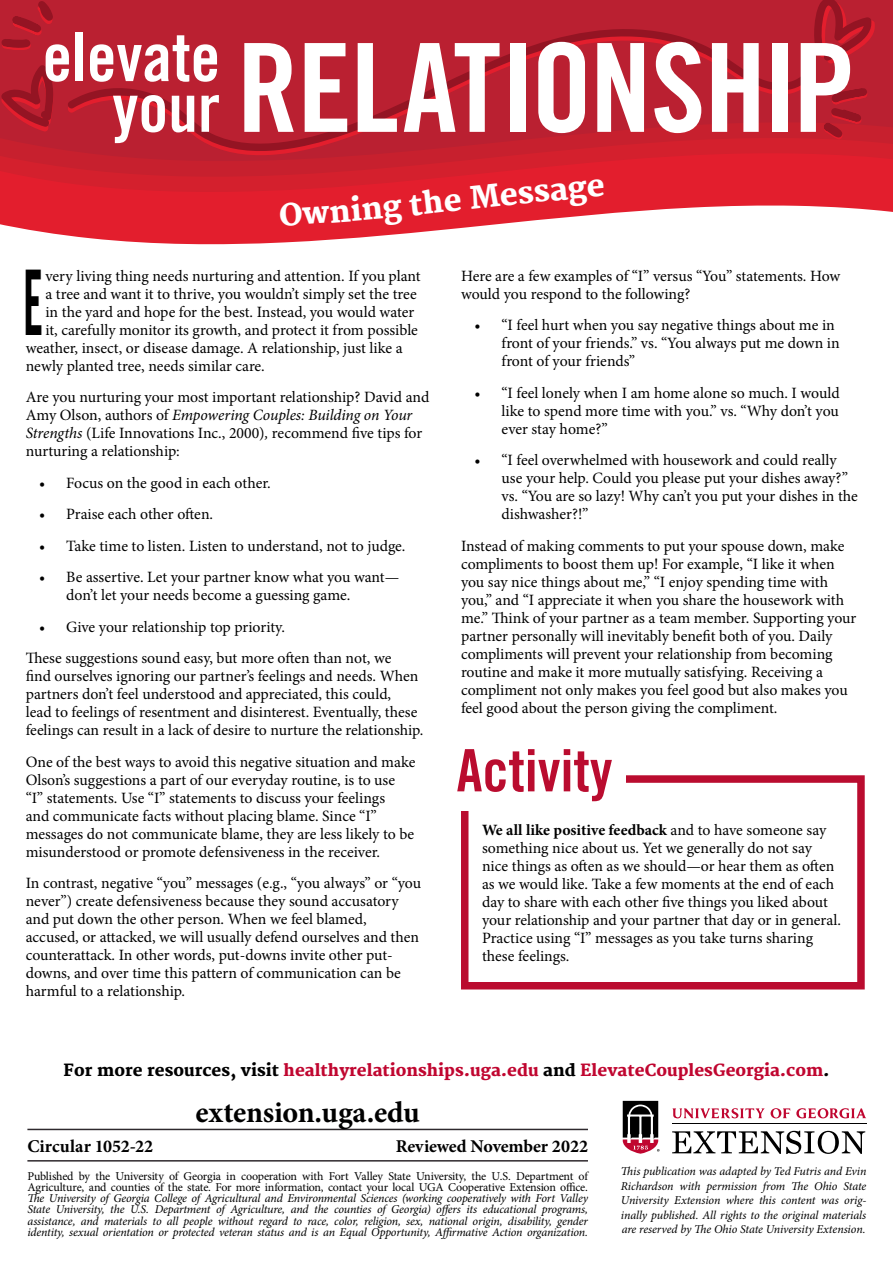
<style>
.page{position:relative;width:893px;height:1263px;background:#fff}
.page>*{position:absolute;margin:0;border:0;box-sizing:border-box;transform-origin:0 0}
.t1{font:123px "Trade Gothic LT Std Bd Cn 20";letter-spacing:-.01em;color:#fff}
.t2{font:90.6px "Trade Gothic LT Std Bd Cn 20";color:#000;scale:.5 1}
.t3{font:67.05px "Trade Gothic LT Std Bd Cn 20";color:#fff}
.t4{font:58.5px "Trade Gothic LT Std Bd Cn 20";color:#ba0c2f}
.t5{font:700 30px "Minion Pro";letter-spacing:-.01em;color:#000}
.t6{font:800 30px "Merriweather";color:#fff}
.Footer_Pub_Info{font:700 18px "Minion Pro";letter-spacing:-.005em;color:#000}
.t7{font:800 16.35px "Merriweather";color:#c00630}
.t8{font:15.75px/18px "Minion Pro";letter-spacing:-.005em;color:#000}
.t9{font:italic 12px/14.4px "Minion Pro";letter-spacing:-.015em;color:#000;text-align:justify}
.t10{font:12px/11.2px "Minion Pro";letter-spacing:-.02em;color:#000}
.s1{font-size:67.05px}
.s2{font-style:italic}
.s3{font-weight:700}
.s4{color:#000}
</style>
<div class="page">
<div style="left:0;top:0;width:814px;height:57px;background:#ba2031"></div>
<svg style="left:0;top:162px;width:480px;height:83px;background:#e13c48"></svg>
<svg style="left:0;top:57px;width:893px;height:105px;background:#be1f30"></svg>
<svg style="left:1px;top:1px;width:52px;height:49px;background:#b31c2d"></svg>
<svg style="left:1px;top:64px;width:55px;height:69px;background:#b11b2b"></svg>
<svg style="left:814px;top:0;width:79px;height:64px;background:#b41c2c"></svg>
<svg style="left:66px;top:23px;width:744px;height:129px;background:#b81f2f"></svg>
<svg style="left:771px;top:1108px;width:19px;height:10px"></svg>
<svg style="left:672px;top:1108px;width:93px;height:11px"></svg>
<svg style="left:796px;top:1108px;width:70px;height:10px"></svg>
<svg style="left:672px;top:1131px;width:193px;height:23px"></svg>
<hr style="left:672px;top:1123px;width:194px;height:1px;background:#000">
<svg style="left:622px;top:1100px;width:38px;height:54px"></svg>
<hr style="left:27px;top:1129px;width:561px;height:1px;background:#2e292d">
<hr style="left:27px;top:1160px;width:561px;height:1px;background:#2e292d">
<div style="left:461px;top:775px;width:404px;height:214px;border:8px solid #ba0c2f"></div>
<div style="left:444px;top:749px;width:182px;height:61px;background:#fff"></div>
<svg style="left:279px;top:88px;width:614px;height:138px;background:#d12e3c"></svg>
<h3 class="t3" style="left:42px;top:16px;width:179px">elevate</h3>
<h1 class="t1" style="left:112px;top:13px;width:744px"><span class="s1">your</span> RELATIONSHIP</h1>
<p class="t2" style="left:23px;top:247px;width:42px">E</p>
<p class="t8" style="left:45px;top:267px;width:377px">very living thing needs nurturing and attention. If you plant</p>
<p class="t8" style="left:45px;top:285px;width:373px">a tree and want it to thrive, you wouldn’t simply set the tree</p>
<p class="t8" style="left:45px;top:303px;width:370px">in the yard and hope for the best. Instead, you would water</p>
<p class="t8" style="left:45px;top:321px;width:374px">it, carefully monitor its growth, and protect it from possible</p>
<p class="t8" style="left:26px;top:339px;width:378px">weather, insect, or disease damage. A relationship, just like a</p>
<p class="t8" style="left:26px;top:357px;width:241px">newly planted tree, needs similar care.</p>
<p class="t8" style="left:26px;top:388px;width:405px">Are you nurturing your most important relationship? David and Amy Olson, authors of <span class="s2">Empowering Couples: Building on Your Strengths</span> (Life Innovations Inc., 2000)<span class="s2">,</span> recommend five tips for nurturing a relationship:</p>
<p class="t8" style="left:39px;top:474px;width:233px">• Focus on the good in each other.</p>
<p class="t8" style="left:39px;top:505px;width:175px">• Praise each other often.</p>
<p class="t8" style="left:39px;top:537px;width:368px">• Take time to listen. Listen to understand, not to judge.</p>
<p class="t8" style="left:66px;top:568px;width:334px;text-indent:-27px">• Be assertive. Let your partner know what you want— don’t let your needs become a guessing game.</p>
<p class="t8" style="left:39px;top:618px;width:247px">• Give your relationship top priority.</p>
<p class="t8" style="left:26px;top:649px;width:399px">These suggestions sound easy, but more often than not, we<br>find ourselves ignoring our partner’s feelings and needs. When partners don’t feel understood and appreciated, this could,<br>lead to feelings of resentment and disinterest. Eventually, these feelings can result in a lack of desire to nurture the relationship.</p>
<p class="t8" style="left:26px;top:753px;width:391px">One of the best ways to avoid this negative situation and make Olson’s suggestions a part of our everyday routine, is to use “I” statements. Use “I” statements to discuss your feelings<br>and communicate facts without placing blame. Since “I” messages do not communicate blame, they are less likely to be misunderstood or promote defensiveness in the receiver.</p>
<p class="t8" style="left:26px;top:874px;width:397px">In contrast, negative “you” messages (e.g., “you always” or “you never”) create defensiveness because they sound accusatory and put down the other person. When we feel blamed, accused, or attacked, we will usually defend ourselves and then counterattack. In other words, put-downs invite other put&shy;downs, and over time this pattern of communication can be harmful to a relationship.</p>
<h3 class="t6" style="left:532px;top:174px;width:72px;rotate:-5deg">sage</h3>
<p class="t8" style="left:461px;top:267px;width:381px">Here are a few examples of “I” versus “You” statements. How would you respond to the following?</p>
<p class="t8" style="left:501px;top:316px;width:340px;text-indent:-27px">• “I feel hurt when you say negative things about me in front of your friends.” vs. “You always put me down in front of your friends”</p>
<p class="t8" style="left:501px;top:384px;width:340px;text-align:justify;text-indent:-27px">• “I feel lonely when I am home alone so much. I would like to spend more time with you.” vs. “Why don’t you ever stay home?”</p>
<p class="t8" style="left:501px;top:451px;width:358px;text-indent:-27px">• “I feel overwhelmed with housework and could really use your help. Could you please put your dishes away?” vs. “You are so lazy! Why can’t you put your dishes in the dishwasher?!”</p>
<p class="t8" style="left:461px;top:537px;width:397px">Instead of making comments to put your spouse down, make compliments to boost them up! For example, “I like it when you say nice things about me,” “I enjoy spending time with you,” and “I appreciate it when you share the housework with me.” Think of your partner as a team member. Supporting your partner personally will inevitably benefit both of you. Daily compliments will prevent your relationship from becoming routine and make it more mutually satisfying. Receiving a compliment not only makes you feel good but also makes you feel good about the person giving the compliment.</p>
<p class="t4" style="left:456px;top:735px;width:157px">Activity</p>
<p class="t8" style="left:482px;top:821px;width:360px"><span class="s3">We all like positive feedback</span> and to have someone say something nice about us. Yet we generally do not say nice things as often as we should—or hear them as often as we would like. Take a few moments at the end of each day to share with each other five things you liked about your relationship and your partner that day or in general.<br>Practice using “I” messages as you take turns sharing these feelings.</p>
<p class="t7" style="left:64px;top:1061px;width:767px"><span class="s4">For more resources, visit</span> healthyrelationships.uga.edu <span class="s4">and</span> ElevateCouplesGeorgia.com<span class="s4">.</span></p>
<h3 class="t5" style="left:196px;top:1092px;width:226px">extension.uga.edu</h3>
<p class="Footer_Pub_Info" style="left:27px;top:1133px;width:127px">Circular 1052-22</p>
<p class="Footer_Pub_Info" style="left:396px;top:1133px;width:194px">Reviewed November 2022</p>
<p class="t10" style="left:27px;top:1170px;width:562px">Published by the University of Georgia in cooperation with Fort Valley State University, the U.S. Department of<br>Agriculture, and counties of the state. For more information, contact your local UGA Cooperative Extension office.</p>
<p class="t9" style="left:27px;top:1193px;width:562px;line-height:11.2px">The University of Georgia College of Agricultural and Environmental Sciences (working cooperatively with Fort Valley State University, the U.S. Department of Agriculture, and the counties of Georgia) offers its educational programs, assistance, and materials to all people without regard to race, color, religion, sex, national origin, disability, gender identity, sexual orientation or protected veteran status and is an Equal Opportunity, Affirmative Action organization.</p>
<p class="t9" style="left:621px;top:1164px;width:247px">This publication was adapted by Ted Futris and Evin Richardson with permission from The Ohio State University Extension where this content was orig&shy;inally published. All rights to the original materials are reserved by The Ohio State University Extension.</p>
</div>
